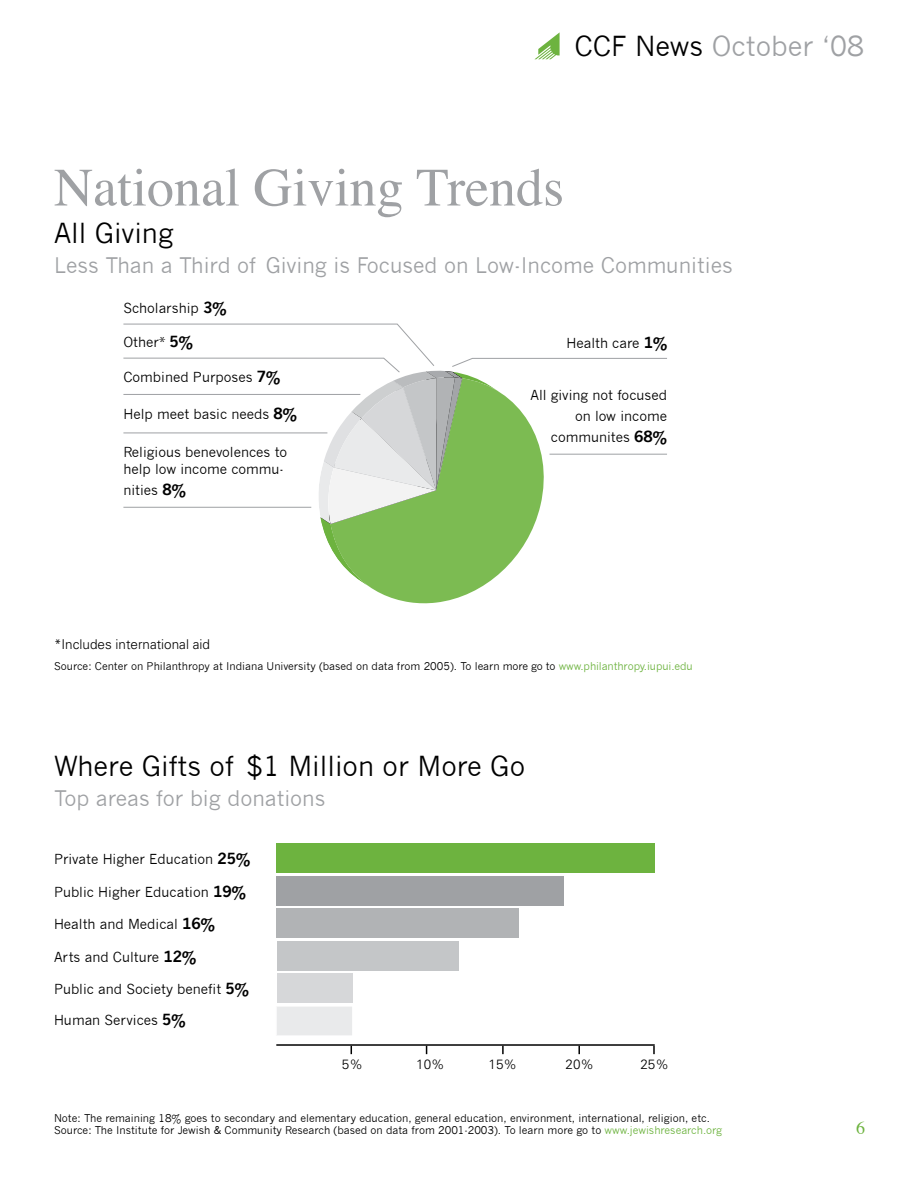
<style>
.page{position:relative;width:918px;height:1188px;background:#fff}
.page>*{position:absolute;margin:0;border:0;box-sizing:border-box;transform-origin:0 0}
.t1{font:54px "Times";color:#9fa1a4}
.t2{font:27px "News Gothic";color:#000}
.t3{font:27px "News Gothic";color:#9fa1a4}
.t4{font:21px "News Gothic";color:#9fa1a4}
.t5{font:18px "Times";color:#6db33f}
.t6{font:13.5px/21px "News Gothic";color:#000;text-align:right}
.t7{font:300 13.5px "Univers";color:#000}
.t8{font:10.5px/12px "News Gothic";color:#000}
.s1{color:#000}
.s2{font-weight:700;font-size:15px}
.s3{color:#6db33f}
</style>
<div class="page">
<svg style="left:535px;top:32px;width:25px;height:27px"></svg>
<div style="left:277px;top:844px;width:378px;height:29px;background:#6db33f"></div>
<div style="left:277px;top:876px;width:287px;height:29px;background:#9fa1a4"></div>
<div style="left:277px;top:909px;width:242px;height:29px;background:#b1b3b5"></div>
<div style="left:277px;top:941px;width:181px;height:30px;background:#c4c6c8"></div>
<div style="left:277px;top:974px;width:75px;height:29px;background:#d6d7d9"></div>
<div style="left:277px;top:1007px;width:75px;height:28px;background:#e9eaeb"></div>
<hr style="left:276px;top:1044px;width:379px;height:2px;background:#000">
<svg style="left:502px;top:1046px;width:2px;height:8px"></svg>
<svg style="left:578px;top:1046px;width:2px;height:8px"></svg>
<svg style="left:653px;top:1046px;width:2px;height:8px"></svg>
<svg style="left:371px;top:588px;width:108px;height:16px;fill:#7cbb52"></svg>
<svg style="left:123px;top:323px;width:544px;height:265px"></svg>
<h2 class="t3" style="left:575px;top:30px;width:291px"><span class="s1">CCF News</span> October ‘08</h2>
<h1 class="t1" style="left:54px;top:137px;width:512px">National Giving Trends</h1>
<h2 class="t2" style="left:54px;top:217px;width:121px">All Giving</h2>
<h3 class="t4" style="left:54px;top:253px;width:680px">Less Than a Third of Giving is Focused on Low-Income Communities</h3>
<p class="t6" style="left:123px;top:298px;width:105px">Scholarship <span class="s2">3%</span></p>
<p class="t6" style="left:123px;top:332px;width:71px">Other* <span class="s2">5%</span></p>
<p class="t6" style="left:566px;top:332px;width:102px">Health care <span class="s2">1%</span></p>
<p class="t6" style="left:530px;top:385px;width:138px">All giving not focused on low income communites <span class="s2">68%</span></p>
<p class="t6" style="left:123px;top:366px;width:158px">Combined Purposes <span class="s2">7%</span></p>
<p class="t6" style="left:123px;top:404px;width:175px">Help meet basic needs <span class="s2">8%</span></p>
<p class="t6" style="left:123px;top:444px;width:165px;line-height:16.5px;text-align:left">Religious benevolences to help low income commu-</p>
<p class="t6" style="left:123px;top:480px;width:64px">nities <span class="s2">8%</span></p>
<p class="t7" style="left:54px;top:636px;width:158px">*Includes international aid</p>
<p class="t8" style="left:54px;top:660px;width:640px">Source: Center on Philanthropy at Indiana University (based on data from 2005). To learn more go to <span class="s3">www.philanthropy.iupui.edu</span></p>
<h2 class="t2" style="left:54px;top:751px;width:473px">Where Gifts of $1 Million or More Go</h2>
<h3 class="t4" style="left:54px;top:786px;width:273px">Top areas for big donations</h3>
<p class="t6" style="left:54px;top:848px;width:198px">Private Higher Education <span class="s2">25%</span></p>
<p class="t6" style="left:54px;top:881px;width:193px">Public Higher Education <span class="s2">19%</span></p>
<p class="t6" style="left:54px;top:914px;width:162px">Health and Medical <span class="s2">16%</span></p>
<p class="t6" style="left:54px;top:946px;width:144px">Arts and Culture <span class="s2">12%</span></p>
<p class="t6" style="left:54px;top:979px;width:196px">Public and Society benefit <span class="s2">5%</span></p>
<p class="t6" style="left:54px;top:1010px;width:133px">Human Services <span class="s2">5%</span></p>
<p class="t7" style="left:342px;top:1056px;width:23px">5%</p>
<p class="t7" style="left:416px;top:1056px;width:30px">10%</p>
<p class="t7" style="left:489px;top:1056px;width:30px">15%</p>
<p class="t7" style="left:565px;top:1056px;width:30px">20%</p>
<p class="t7" style="left:640px;top:1056px;width:30px">25%</p>
<p class="t8" style="left:54px;top:1112px;width:670px">Note: The remaining 18% goes to secondary and elementary education, general education, environment, international, religion, etc.<br>Source: The Institute for Jewish &amp; Community Research (based on data from 2001-2003). To learn more go to <span class="s3">www.jewishresearch.org</span></p>
<h3 class="t5" style="left:856px;top:1111px;width:10px">6</h3>
</div>
